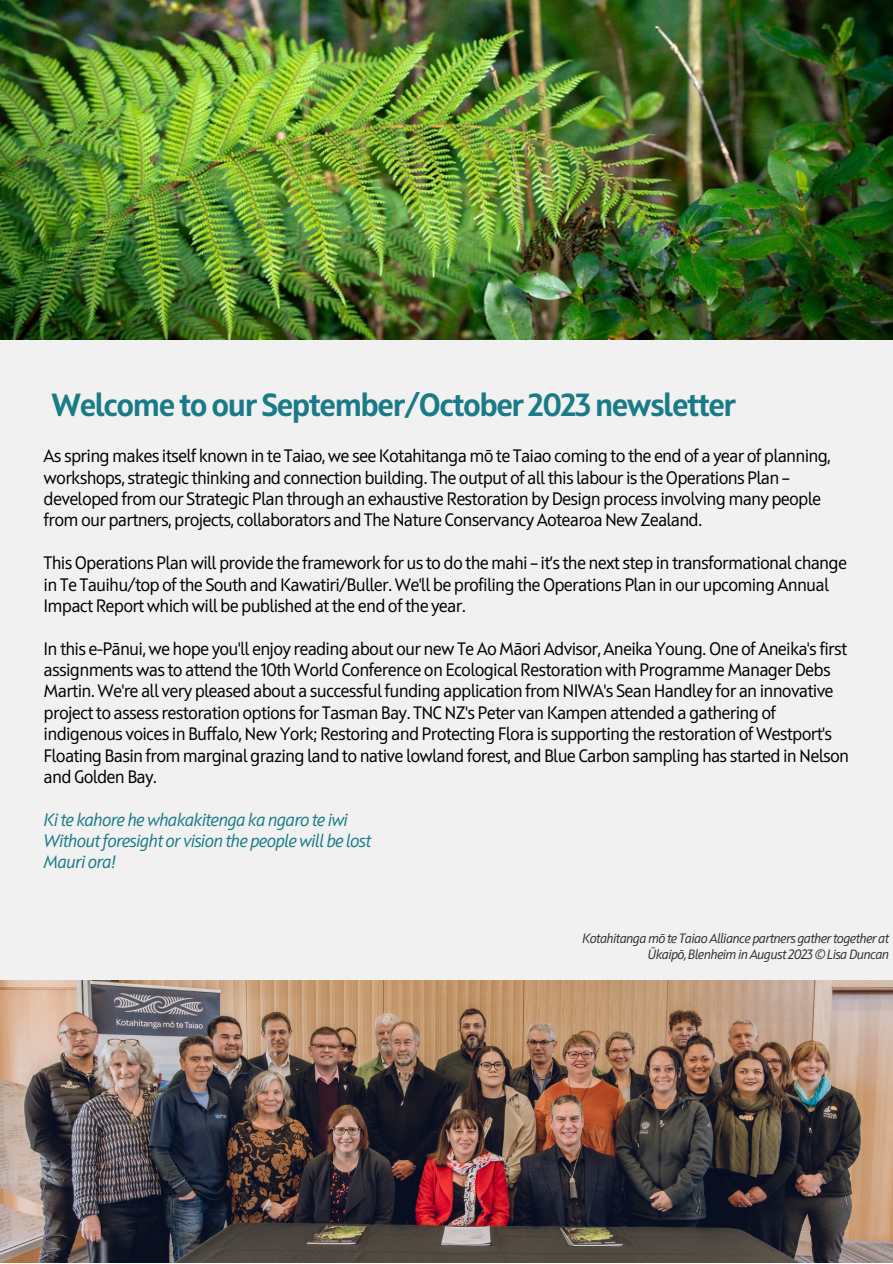
<style>
.page{position:relative;width:893px;height:1264px;background:#fff}
.page>*{position:absolute;margin:0;border:0;box-sizing:border-box;transform-origin:0 0}
.t1{font:700 31.95px "Squad";letter-spacing:-.045em;color:#1a7b88}
.t2{font:18px/21.3px "Squad";letter-spacing:-.045em;color:#000}
.t3{font:italic 18px "Squad";letter-spacing:-.045em;color:#1a7b88}
.t4{font:italic 13.5px/15.8px "Squad";letter-spacing:-.05em;color:#2e2e2e;text-align:right}
</style>
<div class="page">
<div style="left:0;top:0;width:892px;height:1262px;background:#f1f1f1"></div>
<img style="left:0;top:0;width:892px;height:339px">
<img style="left:0;top:980px;width:892px;height:282px">
<p class="t1" style="left:52px;top:392px;width:686px">Welcome to our September/October 2023 newsletter</p>
<p class="t2" style="left:44px;top:447px;width:788px">As spring makes itself known in te Taiao, we see Kotahitanga mō te Taiao coming to the end of a year of planning, workshops, strategic thinking and connection building. The output of all this labour is the Operations Plan – developed from our Strategic Plan through an exhaustive Restoration by Design process involving many people from our partners, projects, collaborators and The Nature Conservancy Aotearoa New Zealand.</p>
<p class="t2" style="left:44px;top:553px;width:804px">This Operations Plan will provide the framework for us to do the mahi – it’s the next step in transformational change in Te Tauihu/top of the South and Kawatiri/Buller. We'll be profiling the Operations Plan in our upcoming Annual<br>Impact Report which will be published at the end of the year.</p>
<p class="t2" style="left:44px;top:639px;width:807px">In this e-Pānui, we hope you'll enjoy reading about our new Te Ao Māori Advisor, Aneika Young. One of Aneika's first assignments was to attend the 10th World Conference on Ecological Restoration with Programme Manager Debs Martin. We're all very pleased about a successful funding application from NIWA's Sean Handley for an innovative project to assess restoration options for Tasman Bay. TNC NZ's Peter van Kampen attended a gathering of indigenous voices in Buffalo, New York; Restoring and Protecting Flora is supporting the restoration of Westport's Floating Basin from marginal grazing land to native lowland forest, and Blue Carbon sampling has started in Nelson and Golden Bay.</p>
<p class="t3" style="left:44px;top:811px;width:306px">Ki te kahore he whakakitenga ka ngaro te iwi</p>
<p class="t3" style="left:44px;top:833px;width:329px">Withoutforesight or vision the people will be lost</p>
<p class="t3" style="left:44px;top:854px;width:74px">Mauri ora!</p>
<p class="t4" style="left:582px;top:931px;width:308px">Kotahitanga mō te Taiao Alliance partners gather together at<br>Ūkaipō, Blenheim in August 2023 © Lisa Duncan</p>
</div>
